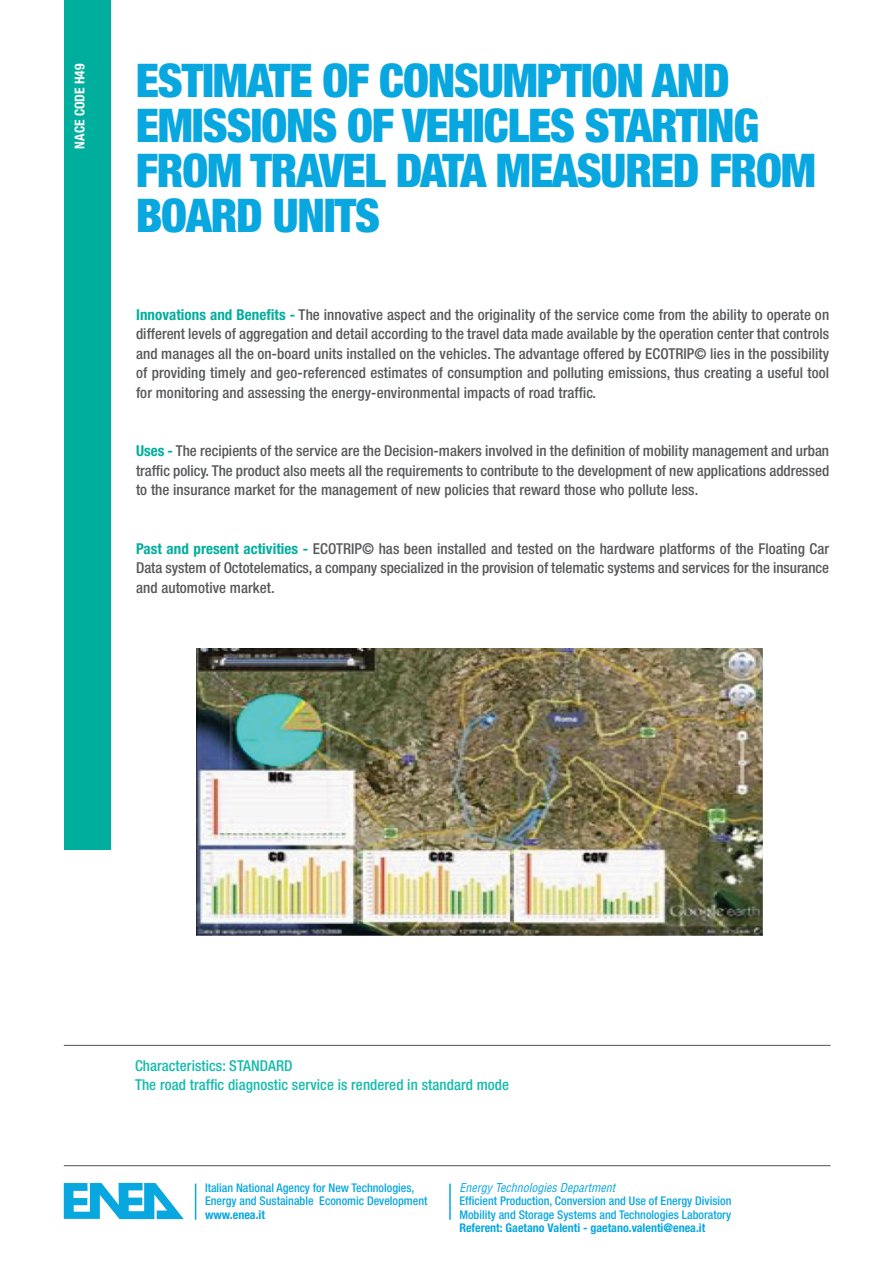
<style>
.page{position:relative;width:893px;height:1263px;background:#fff}
.page>*{position:absolute;margin:0;border:0;box-sizing:border-box;transform-origin:0 0}
.t1{font:900 condensed 46.5px/45px "Helvetica Neue LT Std";letter-spacing:-.025em;color:#08a7e0}
.t2{font:500 condensed 15px/19.5px "Helvetica Neue LT Std";letter-spacing:.005em;color:#57585a;text-align:justify}
.t3{font:500 condensed 15px/19.5px "Helvetica Neue LT Std";letter-spacing:.005em;color:#15baac}
.t4{font:700 condensed 13.5px "Helvetica Neue LT Std";color:#fff}
.t5{font:500 condensed 12px/13.5px "Helvetica Neue LT Std";color:#08a7e0}
.t6{font:700 condensed 12px "Helvetica Neue LT Std";color:#08a7e0}
.t7{font:italic condensed 12px "Helvetica LT Std";color:#08a7e0}
.s1{font-weight:700;color:#00ae9d}
</style>
<div class="page">
<hr style="left:195px;top:1183px;width:1px;height:37px;background:#08a7e0">
<hr style="left:449px;top:1183px;width:2px;height:37px;background:#08a7e0">
<div style="left:64px;top:0;width:47px;height:850px;background:#00ae9d"></div>
<hr style="left:64px;top:1045px;width:767px;height:1px;background:#57585a">
<hr style="left:64px;top:1165px;width:767px;height:1px;background:#57585a">
<img style="left:197px;top:649px;width:565px;height:286px">
<svg style="left:64px;top:1183px;width:120px;height:36px"></svg>
<p class="t4" style="left:75px;top:149px;width:86px;rotate:-90deg">NACE CODE H49</p>
<h1 class="t1" style="left:136px;top:62px;width:682px">ESTIMATE OF CONSUMPTION AND<br>EMISSIONS OF VEHICLES STARTING<br>FROM TRAVEL DATA MEASURED FROM<br>BOARD UNITS</h1>
<p class="t2" style="left:136px;top:306px;width:695px"><span class="s1">Innovations and Benefits -</span> The innovative aspect and the originality of the service come from the ability to operate on different levels of aggregation and detail according to the travel data made available by the operation center that controls and manages all the on-board units installed on the vehicles. The advantage offered by ECOTRIP© lies in the possibility of providing timely and geo-referenced estimates of consumption and polluting emissions, thus creating a useful tool for monitoring and assessing the energy-environmental impacts of road traffic.</p>
<p class="t2" style="left:136px;top:443px;width:695px"><span class="s1">Uses -</span> The recipients of the service are the Decision-makers involved in the definition of mobility management and urban traffic policy. The product also meets all the requirements to contribute to the development of new applications addressed to the insurance market for the management of new policies that reward those who pollute less.</p>
<p class="t2" style="left:136px;top:540px;width:695px"><span class="s1">Past and present activities -</span> ECOTRIP© has been installed and tested on the hardware platforms of the Floating Car Data system of Octotelematics, a company specialized in the provision of telematic systems and services for the insurance and automotive market.</p>
<p class="t3" style="left:135px;top:1057px;width:376px">Characteristics: STANDARD<br>The road traffic diagnostic service is rendered in standard mode</p>
<p class="t5" style="left:205px;top:1181px;width:224px">Italian National Agency for New Technologies,<br>Energy and Sustainable Economic Development</p>
<p class="t6" style="left:205px;top:1210px;width:61px">www.enea.it</p>
<p class="t7" style="left:459px;top:1182px;width:157px">Energy Technologies Department</p>
<p class="t5" style="left:459px;top:1195px;width:274px">Efficient Production, Conversion and Use of Energy Division<br>Mobility and Storage Systems and Technologies Laboratory</p>
<p class="t6" style="left:459px;top:1223px;width:247px">Referent: Gaetano Valenti - gaetano.valenti@enea.it</p>
</div>
